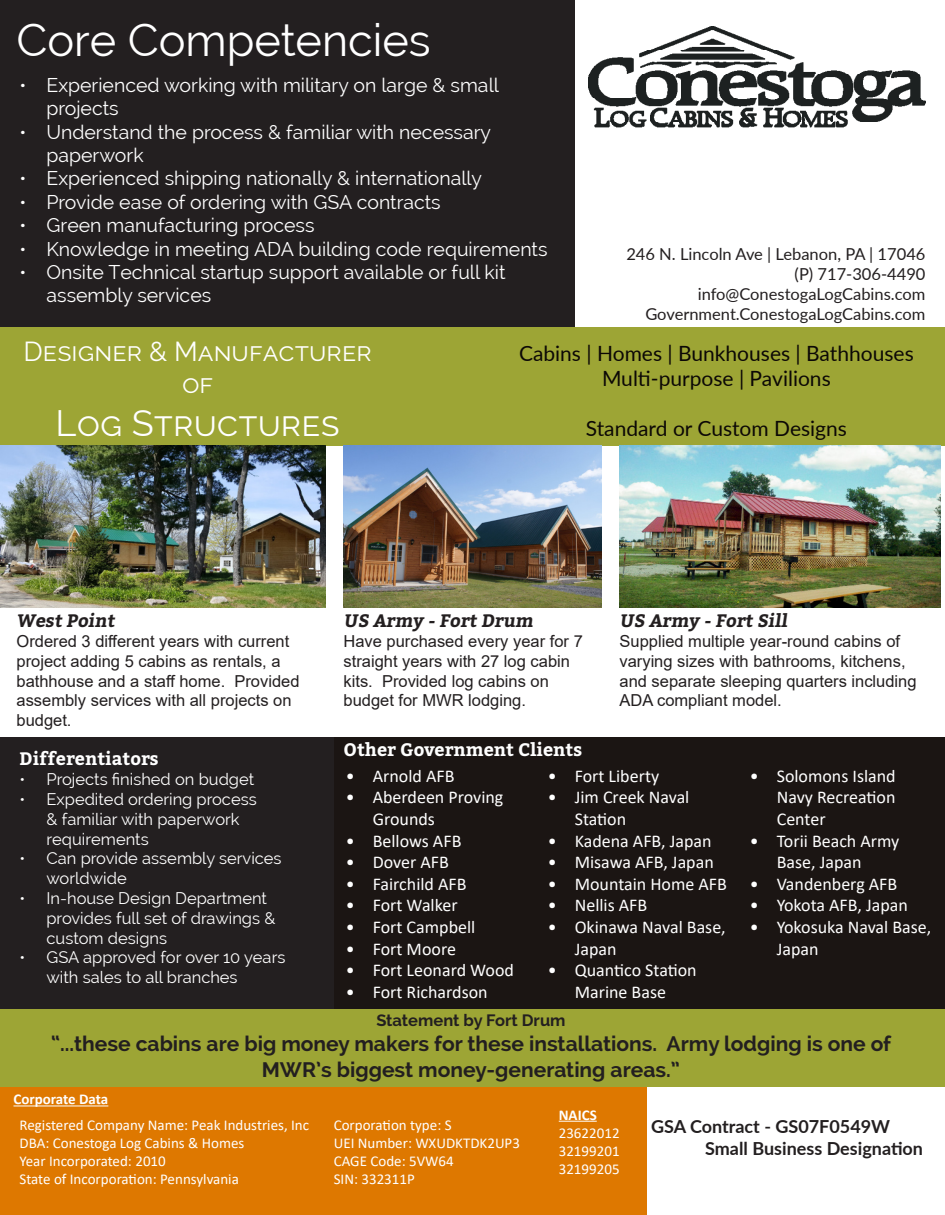
<style>
.page{position:relative;width:945px;height:1215px;background:#fff}
.page>*{position:absolute;margin:0;border:0;box-sizing:border-box;transform-origin:0 0}
.t1{font:45px "Raleway";color:#fff}
.t2{font:36px "Raleway";color:#fff}
.t3{font:27px/32.4px "Raleway";color:#fff;text-align:center}
.t4{font:700 21px "Raleway";color:#231f20}
.t5{font:21px "Lato";color:#0c0806}
.t6{font:19.5px/23.4px "Raleway";color:#fff}
.t7{font:18px/21.6px "Calibri";color:#fff}
.t8{font:700 18px "Lato";color:#231f20}
.t9{font:700 18px "Bitter";color:#231f20}
.t10{font:700 18px "Bitter";color:#fff}
.t11{font:16.5px/19.8px "Arial";color:#231f20}
.t12{font:16.5px/19.8px "Raleway";color:#fff}
.t13{font:16.5px "Lato";color:#231f20}
.t14{font:700 16.5px "Raleway";color:#231f20}
.t15{font:15px "Calibri";color:#fff}
.t16{font:700 15px "Calibri";color:#fff}
</style>
<div class="page">
<div style="left:0;top:0;width:574px;height:327px;background:#231f20"></div>
<div style="left:0;top:1085px;width:646px;height:130px;background:#de7800"></div>
<div style="left:0;top:737px;width:334px;height:272px;background:#231f20"></div>
<div style="left:334px;top:737px;width:611px;height:272px;background:#1b1513"></div>
<div style="left:0;top:1009px;width:945px;height:78px;background:#9da535"></div>
<div style="left:0;top:327px;width:945px;height:119px;background:#9da535"></div>
<img style="left:588px;top:26px;width:337px;height:101px">
<img style="left:0;top:446px;width:326px;height:162px">
<img style="left:344px;top:446px;width:258px;height:162px">
<img style="left:620px;top:446px;width:320px;height:162px">
<hr style="left:559px;top:1121px;width:38px;height:1px;background:#fff">
<hr style="left:14px;top:1105px;width:94px;height:1px;background:#fff">
<p class="t1" style="left:16px;top:14px;width:416px">Core Competencies</p>
<p class="t6" style="left:46px;top:73px;width:454px;text-indent:-27px">• Experienced working with military on large &amp; small projects</p>
<p class="t6" style="left:46px;top:120px;width:446px;text-indent:-27px">• Understand the process &amp; familiar with necessary paperwork</p>
<p class="t6" style="left:20px;top:167px;width:464px">• Experienced shipping nationally &amp; internationally</p>
<p class="t6" style="left:20px;top:190px;width:423px">• Provide ease of ordering with GSA contracts</p>
<p class="t6" style="left:20px;top:214px;width:297px">• Green manufacturing process</p>
<p class="t6" style="left:20px;top:237px;width:530px">• Knowledge in meeting ADA building code requirements</p>
<p class="t6" style="left:46px;top:260px;width:461px;text-indent:-27px">• Onsite Technical startup support available or full kit assembly services</p>
<p class="t13" style="left:626px;top:242px;width:301px">246 N. Lincoln Ave | Lebanon, PA | 17046</p>
<p class="t13" style="left:795px;top:262px;width:132px">(P) 717-306-4490</p>
<p class="t13" style="left:698px;top:282px;width:229px">info@ConestogaLogCabins.com</p>
<p class="t13" style="left:645px;top:302px;width:282px">Government.ConestogaLogCabins.com</p>
<p class="t3" style="left:24px;top:335px;width:350px">Designer &amp; Manufacturer of</p>
<p class="t2" style="left:56px;top:403px;width:286px">Log Structures</p>
<p class="t5" style="left:519px;top:338px;width:396px">Cabins | Homes | Bunkhouses | Bathhouses</p>
<p class="t5" style="left:602px;top:363px;width:230px">Multi-purpose | Pavilions</p>
<p class="t5" style="left:586px;top:414px;width:263px">Standard or Custom Designs</p>
<p class="t9" style="left:16px;top:609px;width:103px">West Point</p>
<p class="t11" style="left:16px;top:631px;width:285px">Ordered 3 different years with current project adding 5 cabins as rentals, a bathhouse and a staff home. Provided assembly services with all projects on budget.</p>
<p class="t10" style="left:20px;top:747px;width:141px">Differentiators</p>
<p class="t12" style="left:20px;top:769px;width:236px">• Projects finished on budget</p>
<p class="t12" style="left:46px;top:789px;width:212px;text-indent:-27px">• Expedited ordering process &amp; familiar with paperwork requirements</p>
<p class="t12" style="left:46px;top:849px;width:237px;text-indent:-27px">• Can provide assembly services worldwide</p>
<p class="t12" style="left:46px;top:888px;width:230px;text-indent:-27px">• In-house Design Department provides full set of drawings &amp; custom designs</p>
<p class="t12" style="left:46px;top:948px;width:240px;text-indent:-27px">• GSA approved for over 10 years with sales to all branches</p>
<p class="t9" style="left:344px;top:609px;width:194px">US Army - Fort Drum</p>
<p class="t11" style="left:344px;top:631px;width:241px">Have purchased every year for 7 straight years with 27 log cabin kits. Provided log cabins on budget for MWR lodging.</p>
<p class="t10" style="left:344px;top:738px;width:240px">Other Government Clients</p>
<p class="t9" style="left:620px;top:609px;width:173px">US Army - Fort Sill</p>
<p class="t11" style="left:620px;top:631px;width:299px">Supplied multiple year-round cabins of varying sizes with bathrooms, kitchens, and separate sleeping quarters including ADA compliant model.</p>
<p class="t7" style="left:346px;top:765px;width:110px">• Arnold AFB</p>
<p class="t7" style="left:373px;top:786px;width:132px;text-indent:-27px">• Aberdeen Proving<br>Grounds</p>
<p class="t7" style="left:346px;top:829px;width:117px">• Bellows AFB</p>
<p class="t7" style="left:346px;top:851px;width:105px">• Dover AFB</p>
<p class="t7" style="left:346px;top:873px;width:122px">• Fairchild AFB</p>
<p class="t7" style="left:346px;top:894px;width:113px">• Fort Walker</p>
<p class="t7" style="left:346px;top:916px;width:131px">• Fort Campbell</p>
<p class="t7" style="left:346px;top:937px;width:112px">• Fort Moore</p>
<p class="t7" style="left:346px;top:959px;width:170px">• Fort Leonard Wood</p>
<p class="t7" style="left:346px;top:981px;width:143px">• Fort Richardson</p>
<p class="t7" style="left:548px;top:765px;width:113px">• Fort Liberty</p>
<p class="t7" style="left:575px;top:786px;width:116px;text-indent:-27px">• Jim Creek Naval<br>Station</p>
<p class="t7" style="left:548px;top:829px;width:165px">• Kadena AFB, Japan</p>
<p class="t7" style="left:548px;top:851px;width:168px">• Misawa AFB, Japan</p>
<p class="t7" style="left:548px;top:873px;width:181px">• Mountain Home AFB</p>
<p class="t7" style="left:548px;top:894px;width:101px">• Nellis AFB</p>
<p class="t7" style="left:575px;top:916px;width:153px;text-indent:-27px">• Okinawa Naval Base,<br>Japan</p>
<p class="t7" style="left:548px;top:959px;width:151px;text-align:center">• Quantico Station<br>Marine Base</p>
<p class="t7" style="left:777px;top:765px;width:120px;text-align:justify;text-indent:-27px">• Solomons Island Navy Recreation Center</p>
<p class="t7" style="left:750px;top:829px;width:151px;text-align:center">• Torii Beach Army<br>Base, Japan</p>
<p class="t7" style="left:750px;top:873px;width:149px">• Vandenberg AFB</p>
<p class="t7" style="left:750px;top:894px;width:160px">• Yokota AFB, Japan</p>
<p class="t7" style="left:777px;top:916px;width:156px;text-indent:-27px">• Yokosuka Naval Base,<br>Japan</p>
<p class="t14" style="left:376px;top:1011px;width:191px">Statement by Fort Drum</p>
<p class="t4" style="left:51px;top:1032px;width:842px">“...these cabins are big money makers for these installations. Army lodging is one of</p>
<p class="t4" style="left:262px;top:1057px;width:420px">MWR’s biggest money-generating areas.”</p>
<p class="t16" style="left:14px;top:1089px;width:96px">Corporate Data</p>
<p class="t15" style="left:20px;top:1115px;width:291px">Registered Company Name: Peak Industries, Inc</p>
<p class="t15" style="left:20px;top:1133px;width:226px">DBA: Conestoga Log Cabins &amp; Homes</p>
<p class="t15" style="left:20px;top:1151px;width:148px">Year Incorporated: 2010</p>
<p class="t15" style="left:20px;top:1169px;width:221px">State of Incorporation: Pennsylvania</p>
<p class="t15" style="left:334px;top:1115px;width:119px">Corporation type: S</p>
<p class="t15" style="left:334px;top:1133px;width:188px">UEI Number: WXUDKTDK2UP3</p>
<p class="t15" style="left:334px;top:1151px;width:122px">CAGE Code: 5VW64</p>
<p class="t15" style="left:334px;top:1169px;width:83px">SIN: 332311P</p>
<p class="t16" style="left:559px;top:1104px;width:40px">NAICS</p>
<p class="t15" style="left:559px;top:1122px;width:62px">23622012</p>
<p class="t15" style="left:559px;top:1140px;width:62px">32199201</p>
<p class="t15" style="left:559px;top:1158px;width:62px">32199205</p>
<p class="t8" style="left:651px;top:1114px;width:240px">GSA Contract - GS07F0549W</p>
<p class="t8" style="left:705px;top:1135px;width:219px">Small Business Designation</p>
</div>
